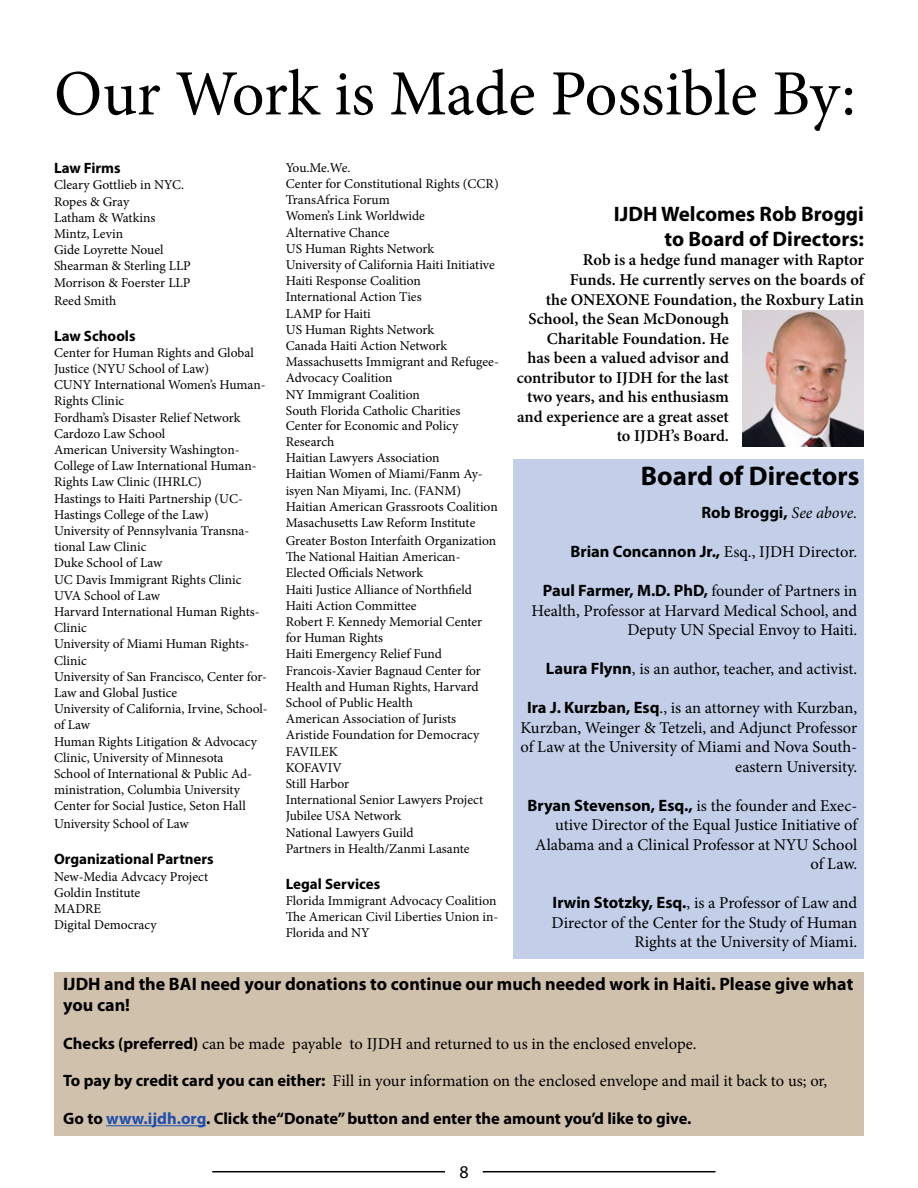
<style>
.page{position:relative;width:918px;height:1188px;background:#fff}
.page>*{position:absolute;margin:0;border:0;box-sizing:border-box;transform-origin:0 0}
.t1{font:64.5px "Minion Pro";letter-spacing:-.005em;color:#000}
.t2{font:700 27px "Myriad Pro";color:#000}
.t3{font:700 21px/25.2px "Myriad Pro";color:#000;text-align:right}
.t4{font:700 18px/21px "Myriad Pro";color:#000}
.t5{font:18px "Myriad Pro";color:#000}
.t6{font:16.5px/19.5px "Minion Pro";letter-spacing:-.005em;color:#000;text-align:right}
.t7{font:600 16.5px "Minion Pro";color:#000}
.t8{font:700 16.5px "Myriad Pro";color:#000}
.t9{font:700 15px "Myriad Pro";color:#000}
.t10{font:13.5px/16.2px "Minion Pro";color:#000}
.s1{font-family:"Minion Pro";font-weight:400;font-style:italic}
.s2{font-family:"Minion Pro";font-weight:400}
.s3{font-family:"Myriad Pro";font-weight:700}
.s4{color:#204eac}
</style>
<div class="page">
<img style="left:742px;top:310px;width:122px;height:137px">
<div style="left:513px;top:459px;width:351px;height:499px;background:#c3cfe9"></div>
<div style="left:54px;top:972px;width:810px;height:163px;background:#d0c1ad"></div>
<hr style="left:106px;top:1125px;width:100px;height:1px;background:#204eac">
<hr style="left:483px;top:1171px;width:233px;height:1px;background:#000">
<hr style="left:212px;top:1171px;width:233px;height:1px;background:#000">
<h1 class="t1" style="left:54px;top:51px;width:803px">Our Work is Made Possible By:</h1>
<p class="t9" style="left:54px;top:158px;width:68px">Law Firms</p>
<p class="t10" style="left:54px;top:177px;width:138px">Cleary Gottlieb in NYC.<br>Ropes &amp; Gray<br>Latham &amp; Watkins<br>Mintz, Levin<br>Gide Loyrette Nouel<br>Shearman &amp; Sterling LLP<br>Morrison &amp; Foerster LLP</p>
<p class="t10" style="left:54px;top:292px;width:64px">Reed Smith</p>
<p class="t9" style="left:54px;top:326px;width:83px">Law Schools</p>
<p class="t10" style="left:54px;top:345px;width:215px">Center for Human Rights and Global<br>Justice (NYU School of Law)<br>CUNY International Women’s Human-<br>Rights Clinic<br>Fordham’s Disaster Relief Network<br>Cardozo Law School<br>American University Washington-<br>College of Law International Human-<br>Rights Law Clinic (IHRLC)<br>Hastings to Haiti Partnership (UC-<br>Hastings College of the Law)<br>University of Pennsylvania Transna&shy;tional Law Clinic<br>Duke School of Law<br>UC Davis Immigrant Rights Clinic<br>UVA School of Law<br>Harvard International Human Rights-<br>Clinic<br>University of Miami Human Rights-<br>Clinic<br>University of San Francisco, Center for-<br>Law and Global Justice<br>University of California, Irvine, School&shy;of Law<br>Human Rights Litigation &amp; Advocacy<br>Clinic, University of Minnesota<br>School of International &amp; Public Ad&shy;ministration, Columbia University<br>Center for Social Justice, Seton Hall</p>
<p class="t10" style="left:54px;top:816px;width:136px">University School of Law</p>
<p class="t9" style="left:54px;top:850px;width:161px">Organizational Partners</p>
<p class="t10" style="left:54px;top:868px;width:156px">New-Media Advcacy Project<br>Goldin Institute<br>MADRE<br>Digital Democracy</p>
<p class="t10" style="left:286px;top:159px;width:215px">You.Me.We.<br>Center for Constitutional Rights (CCR)<br>TransAfrica Forum<br>Women’s Link Worldwide<br>Alternative Chance<br>US Human Rights Network<br>University of California Haiti Initiative<br>Haiti Response Coalition<br>International Action Ties<br>LAMP for Haiti<br>US Human Rights Network<br>Canada Haiti Action Network<br>Massachusetts Immigrant and Refugee-<br>Advocacy Coalition<br>NY Immigrant Coalition<br>South Florida Catholic Charities<br>Center for Economic and Policy<br>Research<br>Haitian Lawyers Association<br>Haitian Women of Miami/Fanm Ay&shy;isyen Nan Miyami, Inc. (FANM)<br>Haitian American Grassroots Coalition<br>Masachusetts Law Reform Institute</p>
<p class="t10" style="left:286px;top:533px;width:212px">Greater Boston Interfaith Organization<br>The National Haitian American-<br>Elected Officials Network<br>Haiti Justice Alliance of Northfield<br>Haiti Action Committee<br>Robert F. Kennedy Memorial Center for Human Rights<br>Haiti Emergency Relief Fund<br>Francois-Xavier Bagnaud Center for<br>Health and Human Rights, Harvard<br>School of Public Health<br>American Association of Jurists<br>Aristide Foundation for Democracy<br>FAVILEK<br>KOFAVIV<br>Still Harbor<br>International Senior Lawyers Project<br>Jubilee USA Network<br>National Lawyers Guild<br>Partners in Health/Zanmi Lasante</p>
<p class="t9" style="left:286px;top:874px;width:96px">Legal Services</p>
<p class="t10" style="left:286px;top:893px;width:214px">Florida Immigrant Advocacy Coalition<br>The American Civil Liberties Union in-<br>Florida and NY</p>
<h3 class="t3" style="left:614px;top:200px;width:252px">IJDH Welcomes Rob Broggi to Board of Directors:</h3>
<p class="t7" style="left:583px;top:249px;width:283px">Rob is a hedge fund manager with Raptor</p>
<p class="t7" style="left:570px;top:268px;width:296px">Funds. He currently serves on the boards of</p>
<p class="t7" style="left:546px;top:288px;width:320px">the ONEXONE Foundation, the Roxbury Latin</p>
<p class="t7" style="left:528px;top:307px;width:202px">School, the Sean McDonough</p>
<p class="t7" style="left:547px;top:327px;width:184px">Charitable Foundation. He</p>
<p class="t7" style="left:527px;top:346px;width:203px">has been a valued advisor and</p>
<p class="t7" style="left:517px;top:366px;width:214px">contributor to IJDH for the last</p>
<p class="t7" style="left:527px;top:385px;width:203px">two years, and his enthusiasm</p>
<p class="t7" style="left:517px;top:405px;width:213px">and experience are a great asset</p>
<p class="t7" style="left:617px;top:424px;width:114px">to IJDH’s Board.</p>
<h2 class="t2" style="left:641px;top:459px;width:220px">Board of Directors</h2>
<p class="t8" style="left:702px;top:502px;width:157px">Rob Broggi, <span class="s1">See above.</span></p>
<p class="t8" style="left:570px;top:541px;width:288px">Brian Concannon Jr., <span class="s2">Esq., IJDH Director.</span></p>
<p class="t8" style="left:543px;top:580px;width:316px">Paul Farmer, M.D. PhD, <span class="s2">founder of Partners in</span></p>
<p class="t6" style="left:531px;top:601px;width:327px">Health, Professor at Harvard Medical School, and<br>Deputy UN Special Envoy to Haiti.</p>
<p class="t6" style="left:546px;top:659px;width:313px"><span class="s3">Laura Flynn</span>, is an author, teacher, and activist.</p>
<p class="t6" style="left:520px;top:698px;width:338px"><span class="s3">Ira J. Kurzban, Esq</span>., is an attorney with Kurzban, Kurzban, Weinger &amp; Tetzeli, and Adjunct Professor of Law at the University of Miami and Nova South&shy;eastern University.</p>
<p class="t8" style="left:528px;top:794px;width:329px">Bryan Stevenson, Esq., <span class="s2">is the founder and Exec-</span></p>
<p class="t6" style="left:535px;top:815px;width:323px">utive Director of the Equal Justice Initiative of<br>Alabama and a Clinical Professor at NYU School of Law.</p>
<p class="t6" style="left:552px;top:893px;width:307px"><span class="s3">Irwin Stotzky, Esq.</span>, is a Professor of Law and<br>Director of the Center for the Study of Human<br>Rights at the University of Miami.</p>
<h3 class="t4" style="left:63px;top:973px;width:792px">IJDH and the BAI need your donations to continue our much needed work in Haiti. Please give what you can!</h3>
<p class="t6" style="left:63px;top:1034px;width:635px"><span class="s3">Checks (preferred)</span> can be made payable to IJDH and returned to us in the enclosed envelope.</p>
<p class="t6" style="left:63px;top:1071px;width:766px"><span class="s3">To pay by credit card you can either:</span> Fill in your information on the enclosed envelope and mail it back to us; or,</p>
<p class="t8" style="left:63px;top:1108px;width:630px">Go to <span class="s4">www.ijdh.org</span>. Click the“Donate” button and enter the amount you’d like to give.</p>
<h3 class="t5" style="left:460px;top:1161px;width:11px">8</h3>
</div>
